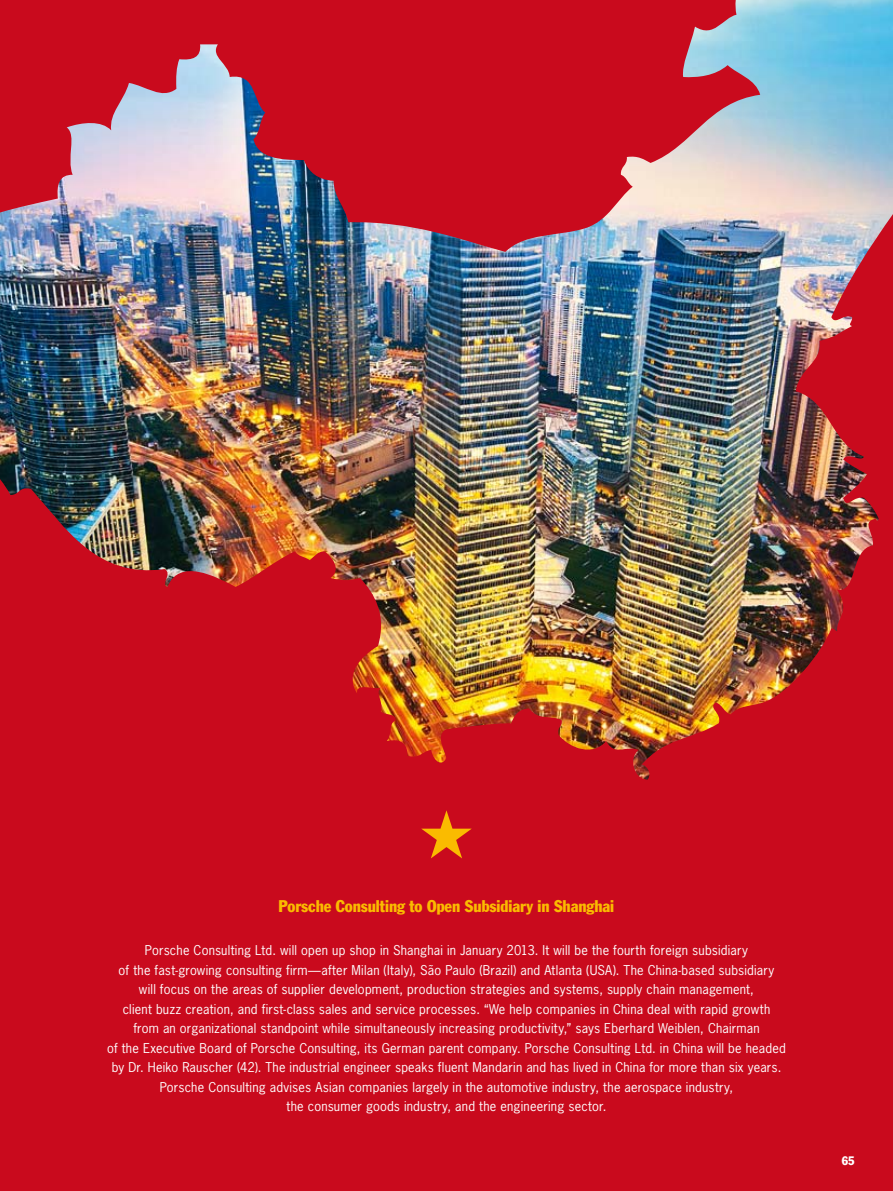
<style>
.page{position:relative;width:893px;height:1191px;background:#c90a1d}
.page>*{position:absolute;margin:0;border:0;box-sizing:border-box;transform-origin:0 0}
.t1{font:condensed 16.5px "Porsche Franklin Gothic";letter-spacing:-.005em;color:#fabb00}
.t2{font:12.75px/19.5px "Porsche News Gothic";letter-spacing:.015em;color:#fff;text-align:center}
.t3{font:condensed 12px "Porsche Franklin Gothic";color:#fff}
</style>
<div class="page">
<svg style="left:421px;top:810px;width:51px;height:48px"></svg>
<img style="left:0;top:0;width:893px;height:779px">
<p class="t1" style="left:279px;top:895px;width:337px">Porsche Consulting to Open Subsidiary in Shanghai</p>
<p class="t2" style="left:107px;top:940px;width:680px">Porsche Consulting Ltd. will open up shop in Shanghai in January 2013. It will be the fourth foreign subsidiary<br>of the fast-growing consulting firm—after Milan (Italy), São Paulo (Brazil) and Atlanta (USA). The China-based subsidiary<br>will focus on the areas of supplier development, production strategies and systems, supply chain management,<br>client buzz creation, and first-class sales and service processes. “We help companies in China deal with rapid growth<br>from an organizational standpoint while simultaneously increasing productivity,” says Eberhard Weiblen, Chairman<br>of the Executive Board of Porsche Consulting, its German parent company. Porsche Consulting Ltd. in China will be headed by Dr. Heiko Rauscher (42). The industrial engineer speaks fluent Mandarin and has lived in China for more than six years.<br>Porsche Consulting advises Asian companies largely in the automotive industry, the aerospace industry,<br>the consumer goods industry, and the engineering sector.</p>
<p class="t3" style="left:842px;top:1153px;width:14px">65</p>
</div>
